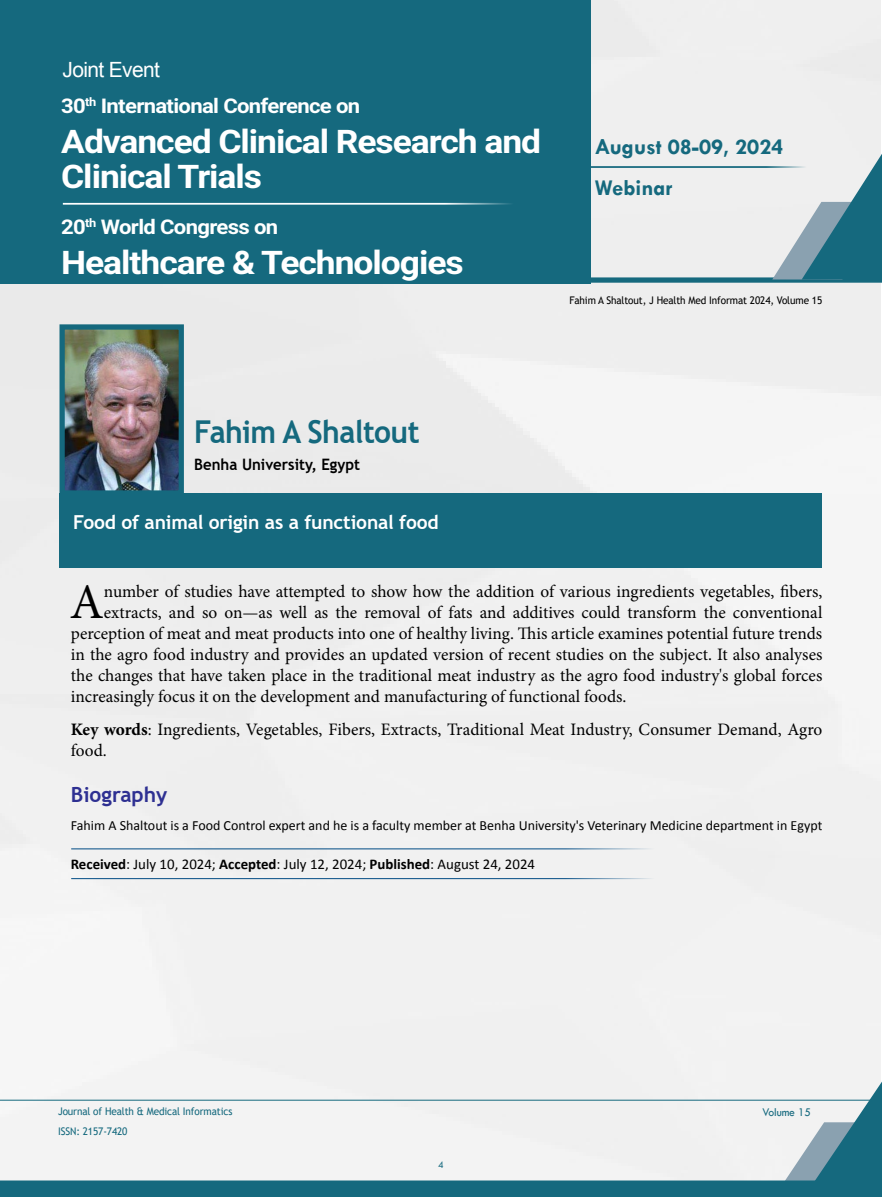
<style>
.page{position:relative;width:882px;height:1197px;background:#fff}
.page>*{position:absolute;margin:0;border:0;box-sizing:border-box;transform-origin:0 0}
.t1{font:49.88px "Minion Pro";color:#000}
.t2{font:700 32.55px/35.5px "Roboto";letter-spacing:-.03em;color:#fff;scale:1.09 1}
.t3{font:700 31.5px "Trebuchet MS";letter-spacing:-.02em;color:#15697e;scale:.95 1}
.t4{font:700 22.75px/41.1px "Tw Cen";color:#15697e}
.t5{font:21px "Arial";letter-spacing:-.03em;color:#fff}
.t6{font:700 21px "Trebuchet MS";color:#2e3092}
.t7{font:700 20.3px "Roboto";letter-spacing:-.03em;color:#fff;scale:1.09 1}
.t8{font:700 19.25px "Trebuchet MS";letter-spacing:-.01em;color:#fff}
.t9{font:17.5px/21px "Minion Pro";color:#000}
.t10{font:700 15.75px "Trebuchet MS";color:#000;scale:.95 1}
.t11{font:14.88px "Calibri";color:#000}
.t12{font:14px "Calibri";color:#000}
.t13{font:12.25px "Tw Cen";letter-spacing:-.01em;color:#15697e;scale:.95 1}
.t14{font:10.5px "Trebuchet MS";letter-spacing:-.01em;color:#15697e;scale:.95 1}
.t15{font:10.5px "Trebuchet MS";letter-spacing:-.01em;color:#000;scale:.95 1}
.t16{font:10.5px "Tw Cen";color:#15697e;scale:.95 1}
.s1{font-weight:700}
</style>
<div class="page">
<div style="left:0;top:0;width:881px;height:1076px;background:#f0f0f0"></div>
<svg style="left:0;top:1076px;width:882px;height:121px"></svg>
<div style="left:0;top:0;width:590px;height:283px;background:#15697e"></div>
<svg style="left:62px;top:153px;width:820px;height:130px"></svg>
<hr style="left:63px;top:203px;width:478px;height:2px;background:#fff">
<img style="left:66px;top:330px;width:112px;height:160px">
<div style="left:60px;top:324px;width:124px;height:172px;border:5px solid #15697e"></div>
<div style="left:60px;top:493px;width:762px;height:74px;background:#15697e"></div>
<hr style="left:71px;top:848px;width:619px;height:1px;background:#004b84">
<hr style="left:71px;top:878px;width:619px;height:1px;background:#004b84">
<p class="t5" style="left:62px;top:56px;width:99px">Joint Event</p>
<p class="t7" style="left:61px;top:92px;width:276px">30<sup>th</sup> International Conference on</p>
<h2 class="t2" style="left:61px;top:122px;width:442px">Advanced Clinical Research and<br>Clinical Trials</h2>
<p class="t7" style="left:61px;top:213px;width:201px">20<sup>th</sup> World Congress on</p>
<h2 class="t2" style="left:61px;top:243px;width:371px">Healthcare &amp; Technologies</h2>
<h3 class="t4" style="left:595px;top:126px;width:190px">August 08-09, 2024<br>Webinar</h3>
<p class="t15" style="left:569px;top:293px;width:268px">Fahim A Shaltout, J Health Med Informat 2024, Volume 15</p>
<h3 class="t3" style="left:194px;top:412px;width:239px">Fahim A Shaltout</h3>
<p class="t10" style="left:194px;top:454px;width:176px">Benha University, Egypt</p>
<p class="t8" style="left:73px;top:510px;width:367px">Food of animal origin as a functional food</p>
<h1 class="t1" style="left:70px;top:569px;width:36px">A</h1>
<p class="t9" style="left:104px;top:581px;width:720px">number of studies have attempted to show how the addition of various ingredients vegetables, fibers,</p>
<p class="t9" style="left:104px;top:602px;width:720px">extracts, and so on—as well as the removal of fats and additives could transform the conventional</p>
<p class="t9" style="left:71px;top:623px;width:753px">perception of meat and meat products into one of healthy living. This article examines potential future trends</p>
<p class="t9" style="left:71px;top:644px;width:753px">in the agro food industry and provides an updated version of recent studies on the subject. It also analyses</p>
<p class="t9" style="left:71px;top:665px;width:753px">the changes that have taken place in the traditional meat industry as the agro food industry's global forces</p>
<p class="t9" style="left:71px;top:686px;width:557px">increasingly focus it on the development and manufacturing of functional foods.</p>
<p class="t9" style="left:71px;top:719px;width:753px"><span class="s1">Key words</span>: Ingredients, Vegetables, Fibers, Extracts, Traditional Meat Industry, Consumer Demand, Agro food.</p>
<p class="t6" style="left:71px;top:781px;width:98px">Biography</p>
<p class="t12" style="left:71px;top:817px;width:753px">Fahim A Shaltout is a Food Control expert and he is a faculty member at Benha University's Veterinary Medicine department in Egypt</p>
<p class="t11" style="left:71px;top:855px;width:466px"><span class="s1">Received</span>: July 10, 2024; <span class="s1">Accepted</span>: July 12, 2024; <span class="s1">Published</span>: August 24, 2024</p>
<p class="t14" style="left:58px;top:1105px;width:185px">Journal of Health &amp; Medical Informatics</p>
<p class="t13" style="left:762px;top:1104px;width:53px">Volume 15</p>
<p class="t14" style="left:58px;top:1125px;width:75px">ISSN: 2157-7420</p>
<p class="t16" style="left:438px;top:1159px;width:7px">4</p>
</div>
